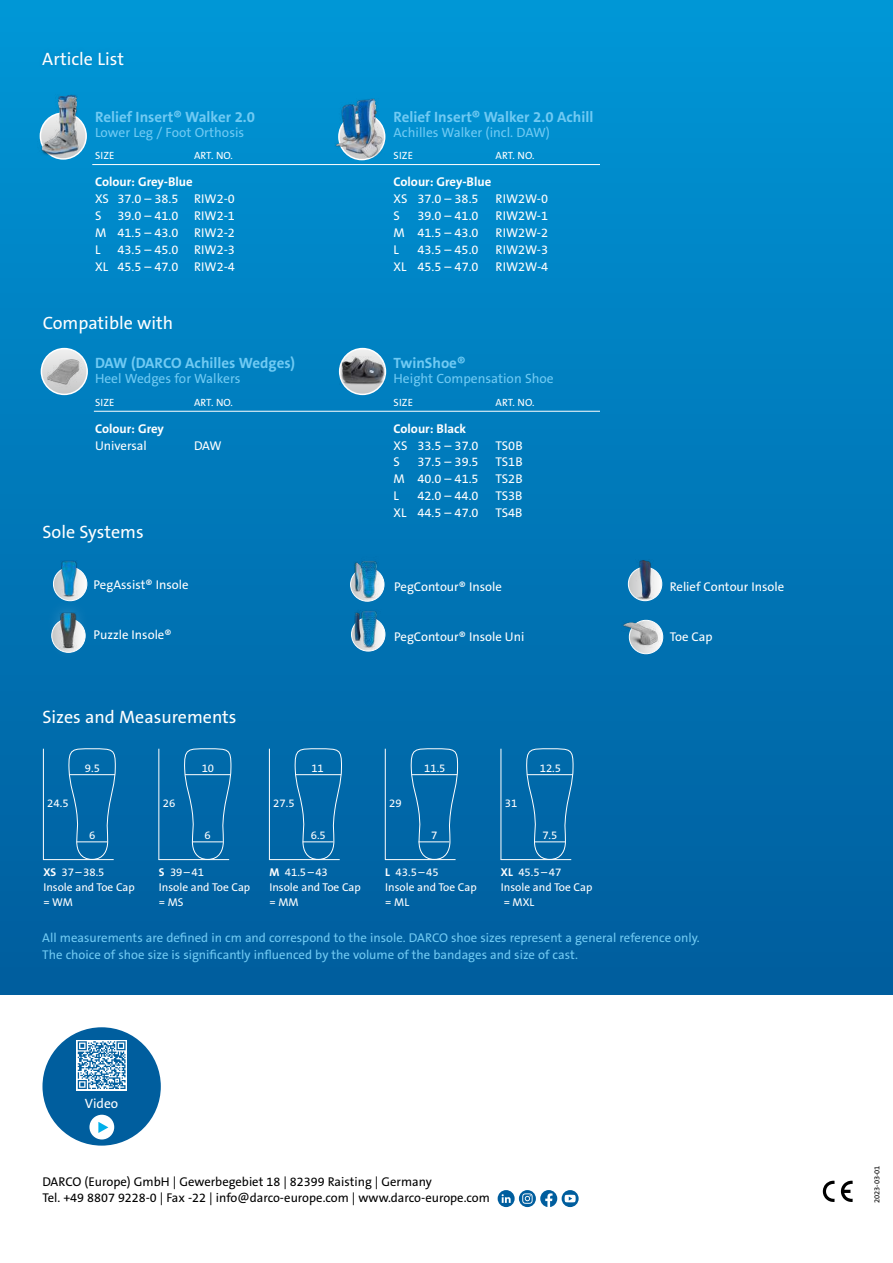
<style>
.page{position:relative;width:893px;height:1263px;background:#fff}
.page>*{position:absolute;margin:0;border:0;box-sizing:border-box;transform-origin:0 0}
.t1{font:18px "The Sans B Plus W5 Plain";color:#fff}
.t2{font:700 15px "The Sans B Plus W7";color:#70caf3}
.t3{font:13.5px "The Sans B Plus W5 Plain";color:#70caf3}
.t4{font:13.5px "The Sans B Plus W5 Plain";color:#fff}
.t5{font:12.75px "The Sans B Plus W5 Plain";color:#fff}
.t6{font:12.75px/16.8px "The Sans B Plus W5 Plain";color:#70caf3}
.t7{font:12.75px/16.8px "The Sans B Plus W5 Plain";color:#000}
.t8{font:700 12.75px "The Sans B Plus W7";color:#fff}
.t9{font:11.4px/15px "The Sans B Plus W5 Plain";color:#fff}
.t10{font:10.5px "The Sans B Plus W5 Plain";letter-spacing:.015em;color:#fff}
.t11{font:7.5px "The Sans B Plus W5 Plain";color:#000}
.s1{font-family:"The Sans B Plus W7";font-weight:700}
</style>
<div class="page">
<div style="left:0;top:0;width:893px;height:994px;background:linear-gradient(to bottom,#0096d7,#005d9d)"></div>
<svg style="left:823px;top:1181px;width:11px;height:21px"></svg>
<svg style="left:841px;top:1181px;width:12px;height:21px"></svg>
<div style="left:42px;top:1027px;width:119px;height:118px;background:#005e9e;border-radius:50%"></div>
<svg style="left:76px;top:1040px;width:51px;height:50px"></svg>
<div style="left:89px;top:1115px;width:25px;height:24px;background:#fff;border-radius:50%"></div>
<svg style="left:98px;top:1122px;width:10px;height:11px"></svg>
<div style="left:40px;top:112px;width:47px;height:48px;border:2px solid #fff;border-radius:50%"></div>
<div style="left:39px;top:47px;width:89px;height:22px;background:#0091d1"></div>
<img style="left:37px;top:88px;width:48px;height:68px">
<svg style="left:41px;top:349px;width:46px;height:45px"></svg>
<div style="left:41px;top:348px;width:47px;height:47px;border:2px solid #fff;border-radius:50%"></div>
<div style="left:46px;top:599px;width:44px;height:62px;background:#fff;opacity:.25"></div>
<img style="left:59px;top:612px;width:18px;height:38px">
<svg style="left:53px;top:567px;width:34px;height:34px"></svg>
<div style="left:53px;top:567px;width:34px;height:34px;border:1px solid #fff;border-radius:50%"></div>
<img style="left:61px;top:560px;width:17px;height:38px">
<svg style="left:629px;top:620px;width:34px;height:34px"></svg>
<div style="left:629px;top:620px;width:34px;height:34px;border:1px solid #fff;border-radius:50%"></div>
<img style="left:621px;top:620px;width:40px;height:27px">
<svg style="left:628px;top:567px;width:34px;height:34px"></svg>
<div style="left:628px;top:567px;width:34px;height:34px;border:1px solid #fff;border-radius:50%"></div>
<img style="left:636px;top:560px;width:19px;height:41px">
<svg style="left:352px;top:618px;width:33px;height:33px"></svg>
<div style="left:351px;top:617px;width:34px;height:34px;border:1px solid #fff;border-radius:50%"></div>
<img style="left:358px;top:609px;width:24px;height:42px">
<img style="left:349px;top:610px;width:16px;height:35px">
<div style="left:350px;top:567px;width:34px;height:34px;border:1px solid #fff;border-radius:50%"></div>
<img style="left:357px;top:556px;width:25px;height:46px">
<img style="left:351px;top:562px;width:14px;height:33px">
<svg style="left:525px;top:747px;width:49px;height:113px;background:#0d6fac"></svg>
<img style="left:43px;top:354px;width:43px;height:35px">
<hr style="left:534px;top:841px;width:31px;height:1px;background:#fff">
<hr style="left:527px;top:774px;width:46px;height:1px;background:#fff">
<svg style="left:409px;top:747px;width:49px;height:113px;background:#0e70ac"></svg>
<hr style="left:412px;top:774px;width:45px;height:1px;background:#fff">
<svg style="left:293px;top:747px;width:49px;height:113px;background:#0d6fac"></svg>
<hr style="left:303px;top:841px;width:30px;height:1px;background:#fff">
<hr style="left:296px;top:774px;width:45px;height:1px;background:#fff">
<svg style="left:67px;top:747px;width:49px;height:113px;background:#1071ad"></svg>
<hr style="left:500px;top:749px;width:1px;height:111px;background:#fff">
<hr style="left:501px;top:859px;width:70px;height:1px;background:#fff">
<hr style="left:385px;top:749px;width:1px;height:111px;background:#fff">
<hr style="left:385px;top:859px;width:71px;height:1px;background:#fff">
<hr style="left:269px;top:749px;width:1px;height:111px;background:#fff">
<hr style="left:269px;top:859px;width:71px;height:1px;background:#fff">
<hr style="left:158px;top:749px;width:1px;height:111px;background:#fff">
<hr style="left:159px;top:859px;width:70px;height:1px;background:#fff">
<svg style="left:183px;top:747px;width:49px;height:113px;background:#1172ae"></svg>
<hr style="left:43px;top:749px;width:1px;height:111px;background:#fff">
<hr style="left:43px;top:859px;width:71px;height:1px;background:#fff">
<img style="left:335px;top:98px;width:51px;height:61px">
<svg style="left:498px;top:1190px;width:81px;height:17px"></svg>
<svg style="left:78px;top:1041px;width:48px;height:48px"></svg>
<svg style="left:340px;top:349px;width:45px;height:45px"></svg>
<div style="left:339px;top:348px;width:47px;height:47px;border:2px solid #fff;border-radius:50%"></div>
<img style="left:339px;top:356px;width:45px;height:31px">
<hr style="left:92px;top:164px;width:508px;height:1px;background:#fff">
<hr style="left:94px;top:411px;width:506px;height:1px;background:#fff">
<h1 class="t1" style="left:42px;top:47px;width:83px">Article List</h1>
<p class="t2" style="left:95px;top:107px;width:162px">Relief Insert® Walker 2.0</p>
<p class="t2" style="left:394px;top:107px;width:201px">Relief Insert® Walker 2.0 Achill</p>
<p class="t3" style="left:95px;top:124px;width:151px">Lower Leg / Foot Orthosis</p>
<p class="t3" style="left:394px;top:124px;width:158px">Achilles Walker (incl. DAW)</p>
<p class="t10" style="left:95px;top:149px;width:21px">SIZE</p>
<p class="t10" style="left:194px;top:149px;width:40px">ART. NO.</p>
<p class="t10" style="left:394px;top:149px;width:21px">SIZE</p>
<p class="t10" style="left:496px;top:149px;width:40px">ART. NO.</p>
<p class="t8" style="left:95px;top:174px;width:99px">Colour: Grey-Blue</p>
<p class="t8" style="left:394px;top:174px;width:99px">Colour: Grey-Blue</p>
<p class="t5" style="left:95px;top:191px;width:141px">XS 37.0 – 38.5 RIW2-0</p>
<p class="t5" style="left:394px;top:191px;width:87px">XS 37.0 – 38.5</p>
<p class="t5" style="left:496px;top:191px;width:54px">RIW2W-0</p>
<p class="t5" style="left:95px;top:208px;width:8px">S</p>
<p class="t5" style="left:118px;top:208px;width:119px">39.0 – 41.0 RIW2-1</p>
<p class="t5" style="left:394px;top:208px;width:8px">S</p>
<p class="t5" style="left:418px;top:208px;width:63px">39.0 – 41.0</p>
<p class="t5" style="left:496px;top:208px;width:54px">RIW2W-1</p>
<p class="t5" style="left:95px;top:224px;width:141px">M 41.5 – 43.0 RIW2-2</p>
<p class="t5" style="left:394px;top:224px;width:87px">M 41.5 – 43.0</p>
<p class="t5" style="left:496px;top:224px;width:54px">RIW2W-2</p>
<p class="t5" style="left:95px;top:241px;width:7px">L</p>
<p class="t5" style="left:118px;top:241px;width:119px">43.5 – 45.0 RIW2-3</p>
<p class="t5" style="left:394px;top:241px;width:7px">L</p>
<p class="t5" style="left:418px;top:241px;width:63px">43.5 – 45.0</p>
<p class="t5" style="left:496px;top:241px;width:54px">RIW2W-3</p>
<p class="t5" style="left:95px;top:258px;width:141px">XL 45.5 – 47.0 RIW2-4</p>
<p class="t5" style="left:394px;top:258px;width:87px">XL 45.5 – 47.0</p>
<p class="t5" style="left:496px;top:258px;width:54px">RIW2W-4</p>
<h1 class="t1" style="left:43px;top:312px;width:132px">Compatible with</h1>
<p class="t2" style="left:95px;top:353px;width:202px">DAW (DARCO Achilles Wedges)</p>
<p class="t2" style="left:394px;top:353px;width:73px">TwinShoe®</p>
<p class="t3" style="left:95px;top:370px;width:147px">Heel Wedges for Walkers</p>
<p class="t3" style="left:394px;top:370px;width:162px">Height Compensation Shoe</p>
<p class="t10" style="left:95px;top:395px;width:21px">SIZE</p>
<p class="t10" style="left:194px;top:395px;width:40px">ART. NO.</p>
<p class="t10" style="left:394px;top:395px;width:21px">SIZE</p>
<p class="t10" style="left:496px;top:395px;width:40px">ART. NO.</p>
<p class="t8" style="left:95px;top:420px;width:70px">Colour: Grey</p>
<p class="t8" style="left:394px;top:420px;width:74px">Colour: Black</p>
<p class="t5" style="left:95px;top:437px;width:53px">Universal</p>
<p class="t5" style="left:194px;top:437px;width:29px">DAW</p>
<p class="t5" style="left:394px;top:437px;width:87px">XS 33.5 – 37.0</p>
<p class="t5" style="left:496px;top:437px;width:29px">TS0B</p>
<p class="t5" style="left:394px;top:454px;width:8px">S</p>
<p class="t5" style="left:418px;top:454px;width:63px">37.5 – 39.5</p>
<p class="t5" style="left:496px;top:454px;width:29px">TS1B</p>
<p class="t5" style="left:394px;top:471px;width:87px">M 40.0 – 41.5</p>
<p class="t5" style="left:496px;top:471px;width:29px">TS2B</p>
<p class="t5" style="left:394px;top:487px;width:7px">L</p>
<p class="t5" style="left:418px;top:487px;width:63px">42.0 – 44.0</p>
<p class="t5" style="left:496px;top:487px;width:29px">TS3B</p>
<p class="t5" style="left:394px;top:504px;width:87px">XL 44.5 – 47.0</p>
<p class="t5" style="left:496px;top:504px;width:29px">TS4B</p>
<h1 class="t1" style="left:43px;top:520px;width:103px">Sole Systems</h1>
<p class="t5" style="left:94px;top:577px;width:97px">PegAssist® Insole</p>
<p class="t5" style="left:94px;top:626px;width:80px">Puzzle Insole®</p>
<p class="t5" style="left:394px;top:579px;width:109px">PegContour® Insole</p>
<p class="t5" style="left:394px;top:628px;width:132px">PegContour® Insole Uni</p>
<p class="t5" style="left:670px;top:579px;width:116px">Relief Contour Insole</p>
<p class="t5" style="left:670px;top:628px;width:44px">Toe Cap</p>
<h1 class="t1" style="left:42px;top:705px;width:196px">Sizes and Measurements</h1>
<p class="t9" style="left:85px;top:761px;width:17px">9.5</p>
<p class="t9" style="left:202px;top:761px;width:14px">10</p>
<p class="t9" style="left:311px;top:761px;width:14px">11</p>
<p class="t9" style="left:424px;top:761px;width:23px">11.5</p>
<p class="t9" style="left:540px;top:761px;width:23px">12.5</p>
<p class="t9" style="left:47px;top:796px;width:23px">24.5</p>
<p class="t9" style="left:163px;top:796px;width:14px">26</p>
<p class="t9" style="left:273px;top:796px;width:23px">27.5</p>
<p class="t9" style="left:389px;top:796px;width:14px">29</p>
<p class="t9" style="left:505px;top:796px;width:14px">31</p>
<p class="t9" style="left:89px;top:828px;width:8px">6</p>
<p class="t9" style="left:205px;top:828px;width:8px">6</p>
<p class="t9" style="left:311px;top:828px;width:17px">6.5</p>
<p class="t9" style="left:431px;top:828px;width:8px">7</p>
<p class="t9" style="left:542px;top:828px;width:17px">7.5</p>
<p class="t9" style="left:43px;top:865px;width:93px"><span class="s1">XS</span> 37–38.5<br>Insole and Toe Cap = WM</p>
<p class="t9" style="left:159px;top:865px;width:93px"><span class="s1">S</span> 39–41<br>Insole and Toe Cap = MS</p>
<p class="t9" style="left:269px;top:865px;width:93px"><span class="s1">M</span> 41.5–43<br>Insole and Toe Cap = MM</p>
<p class="t9" style="left:385px;top:865px;width:93px"><span class="s1">L</span> 43.5–45<br>Insole and Toe Cap = ML</p>
<p class="t9" style="left:501px;top:865px;width:93px"><span class="s1">XL</span> 45.5–47<br>Insole and Toe Cap = MXL</p>
<p class="t6" style="left:42px;top:929px;width:659px">All measurements are defined in cm and correspond to the insole. DARCO shoe sizes represent a general reference only.<br>The choice of shoe size is significantly influenced by the volume of the bandages and size of cast.</p>
<p class="t4" style="left:85px;top:1094px;width:35px">Video</p>
<p class="t7" style="left:42px;top:1173px;width:449px">DARCO (Europe) GmbH | Gewerbegebiet 18 | 82399 Raisting | Germany<br>Tel. +49 8807 9228-0 | Fax -22 | info@darco-europe.com | www.darco-europe.com</p>
<p class="t11" style="left:872px;top:1203px;width:39px;rotate:-90deg">2023-03-01</p>
</div>
